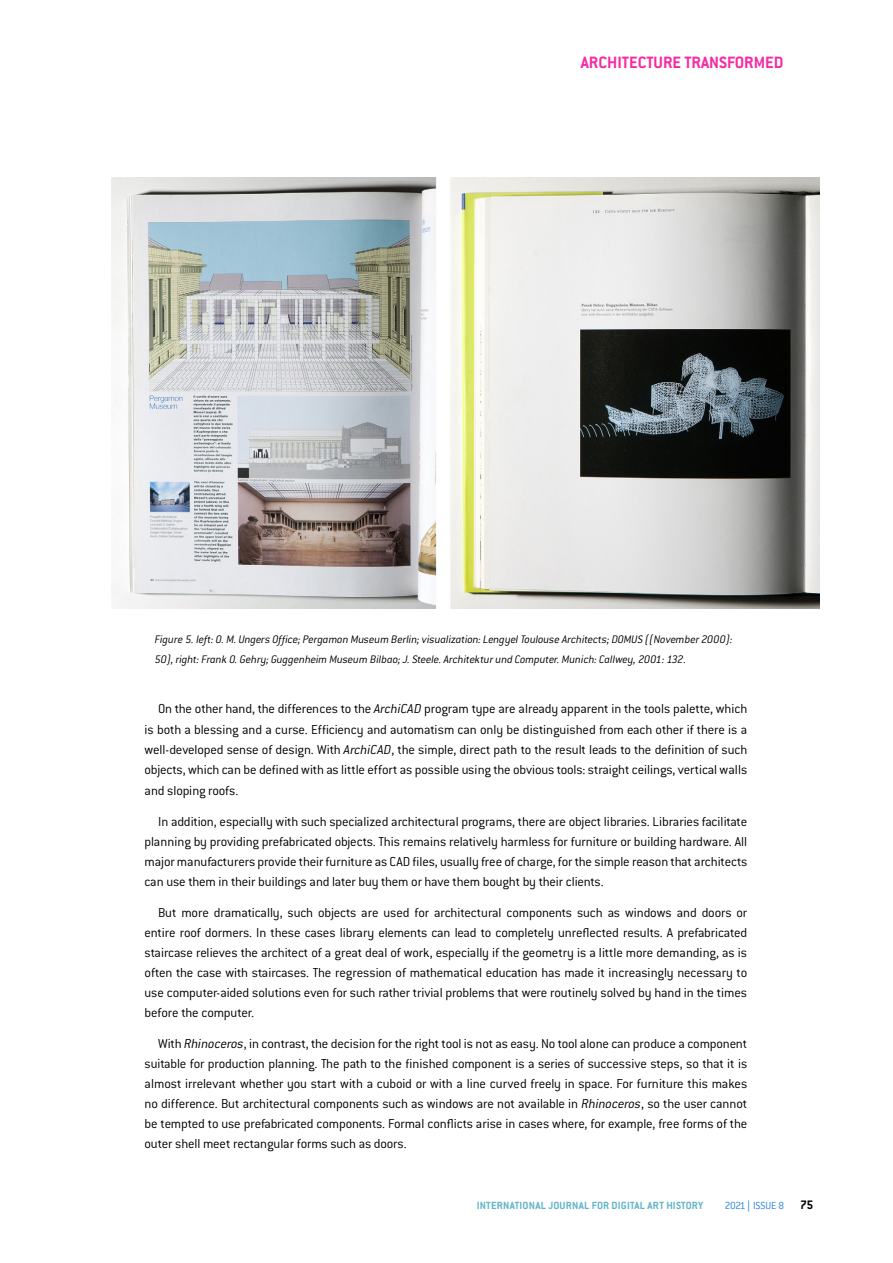
<style>
.page{position:relative;width:893px;height:1263px;background:#fff}
.page>*{position:absolute;margin:0;border:0;box-sizing:border-box;transform-origin:0 0}
.t1{font:700 18px "Conduit ITC";color:#f52aa4}
.body_text_justified{font:300 14.25px/20.1px "Conduit ITC";letter-spacing:-.01em;color:#000;text-align:justify}
.participant_quote{font:italic 300 12px/19.5px "Conduit ITC";letter-spacing:-.01em;color:#000}
.t2{font:700 11.4px "Conduit ITC";letter-spacing:.02em;color:#61b4c7}
.t3{font:300 11.25px "Conduit ITC";letter-spacing:-.02em;color:#2681de}
.s1{font-style:italic}
.s2{font-family:"Helvetica"}
.s3{font-weight:700;font-size:13.5px;color:#000}
</style>
<div class="page">
<img style="left:111px;top:177px;width:709px;height:432px">
<p class="t1" style="left:581px;top:52px;width:204px">ARCHITECTURE TRANSFORMED</p>
<p class="participant_quote" style="left:155px;top:630px;width:579px">Figure 5. left: O. M. Ungers Office; Pergamon Museum Berlin; visualization: Lengyel Toulouse Architects; DOMUS ((November 2000):<br>50), right: Frank O. Gehry; Guggenheim Museum Bilbao; J. Steele. Architektur und Computer. Munich: Callwey, 2001: 132.</p>
<p class="body_text_justified" style="left:145px;top:699px;width:604px;text-indent:14px">On the other hand, the differences to the <span class="s1">ArchiCAD</span> program type are already apparent in the tools palette, which is both a blessing and a curse. Efficiency and automatism can only be distinguished from each other if there is a well-developed sense of design. With <span class="s1">ArchiCAD</span>, the simple, direct path to the result leads to the definition of such objects, which can be defined with as little effort as possible using the obvious tools: straight ceilings, vertical walls and sloping roofs.</p>
<p class="body_text_justified" style="left:145px;top:811px;width:604px;text-indent:14px">In addition, especially with such specialized architectural programs, there are object libraries. Libraries facilitate planning by providing prefabricated objects. This remains relatively harmless for furniture or building hardware. All major manufacturers provide their furniture as CAD files, usually free of charge, for the simple reason that architects can use them in their buildings and later buy them or have them bought by their clients.</p>
<p class="body_text_justified" style="left:145px;top:902px;width:604px;text-indent:14px">But more dramatically, such objects are used for architectural components such as windows and doors or entire roof dormers. In these cases library elements can lead to completely unreflected results. A prefabricated staircase relieves the architect of a great deal of work, especially if the geometry is a little more demanding, as is often the case with staircases. The regression of mathematical education has made it increasingly necessary to use computer-aided solutions even for such rather trivial problems that were routinely solved by hand in the times before the computer.</p>
<p class="body_text_justified" style="left:145px;top:1033px;width:604px;text-indent:14px">With <span class="s1">Rhinoceros</span>, in contrast, the decision for the right tool is not as easy. No tool alone can produce a component suitable for production planning. The path to the finished component is a series of successive steps, so that it is almost irrelevant whether you start with a cuboid or with a line curved freely in space. For furniture this makes no difference. But architectural components such as windows are not available in <span class="s1">Rhinoceros</span>, so the user cannot be tempted to use prefabricated components. Formal conflicts arise in cases where, for example, free forms of the outer shell meet rectangular forms such as doors.</p>
<p class="t2" style="left:477px;top:1198px;width:228px">INTERNATIONAL JOURNAL FOR DIGITAL ART HISTORY</p>
<p class="t3" style="left:725px;top:1199px;width:90px">2021 <span class="s2">|</span> ISSUE 8 <span class="s3">75</span></p>
</div>
